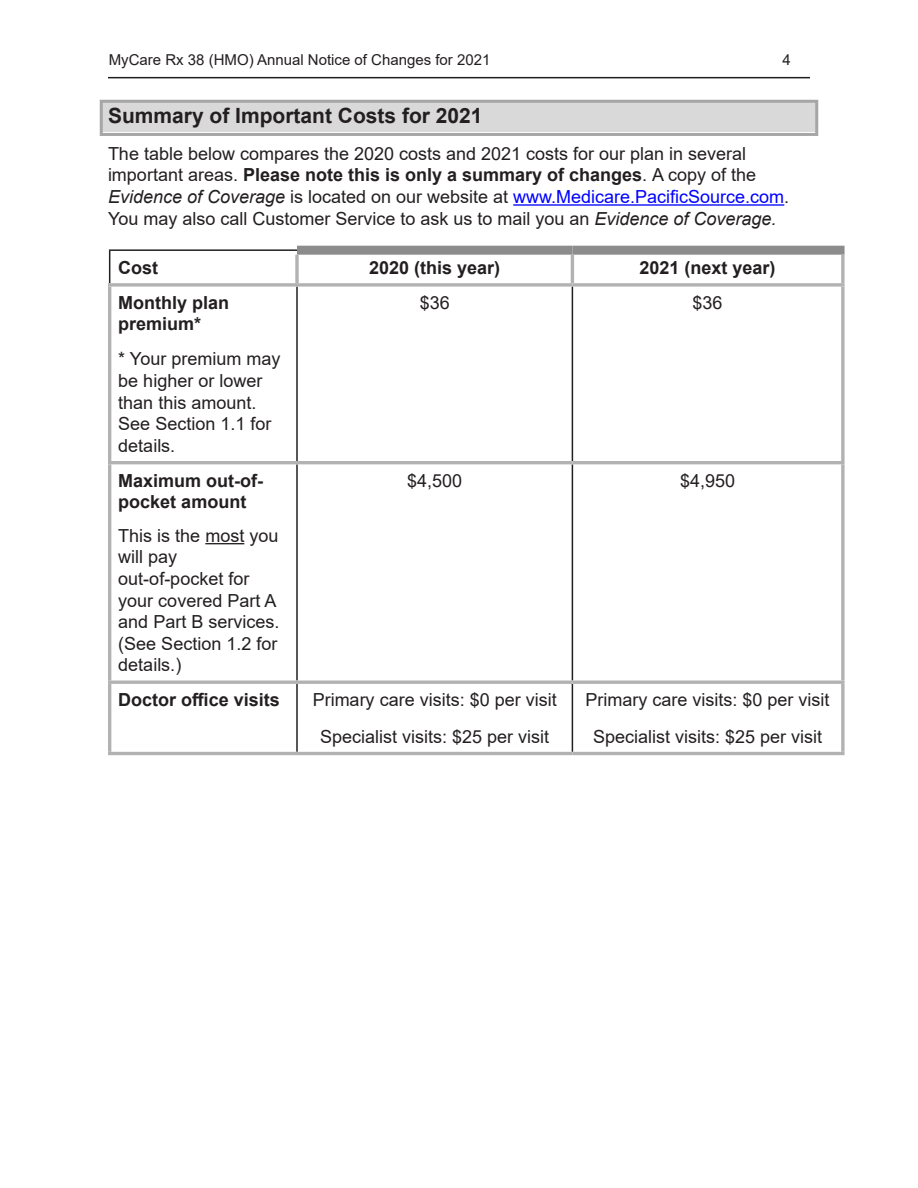
<style>
.page{position:relative;width:918px;height:1188px;background:#fff}
.page>*{position:absolute;margin:0;border:0;box-sizing:border-box;transform-origin:0 0}
.Heading_2_ANOC{font:700 21px "Arial";color:#231f20}
.Table_Header_1{font:18px/21.6px "Arial";color:#231f20}
.Table_Bold_11{font:700 18px/21.6px "Arial";color:#231f20}
.Table_Header_1-2{font:700 18px "Arial";color:#231f20}
.Replace_Text{font:18px "Arial";color:#231f20}
.t1{font:15px "Arial";color:#231f20}
.s1{font-weight:700}
.s2{font-style:italic}
.s3{color:#00f}
</style>
<div class="page">
<hr style="left:108px;top:77px;width:702px;height:1px;background:#231f20">
<div style="left:102px;top:101px;width:714px;height:31px;background:#d9d9d9"></div>
<div style="left:100px;top:100px;width:718px;height:36px;border:3px solid #a6a6a6"></div>
<hr style="left:513px;top:204px;width:271px;height:2px;background:#00f">
<hr style="left:109px;top:249px;width:188px;height:2px;background:#231f20">
<hr style="left:109px;top:251px;width:1px;height:32px;background:#231f20">
<hr style="left:296px;top:287px;width:2px;height:174px;background:#231f20">
<hr style="left:572px;top:287px;width:1px;height:174px;background:#231f20">
<hr style="left:296px;top:464px;width:2px;height:217px;background:#231f20">
<hr style="left:572px;top:464px;width:1px;height:217px;background:#231f20">
<hr style="left:296px;top:684px;width:2px;height:68px;background:#231f20">
<hr style="left:572px;top:684px;width:1px;height:68px;background:#231f20">
<div style="left:297px;top:246px;width:275px;height:9px;background:#8c8c8c"></div>
<div style="left:572px;top:246px;width:273px;height:9px;background:#8c8c8c"></div>
<hr style="left:295px;top:255px;width:4px;height:28px;background:#bdbdbd">
<hr style="left:571px;top:255px;width:3px;height:28px;background:#b2b2b2">
<svg style="left:841px;top:255px;width:4px;height:28px"></svg>
<hr style="left:108px;top:287px;width:3px;height:174px;background:#b2b2b2">
<svg style="left:841px;top:287px;width:4px;height:174px"></svg>
<hr style="left:108px;top:464px;width:3px;height:217px;background:#b2b2b2">
<svg style="left:841px;top:464px;width:4px;height:217px"></svg>
<hr style="left:108px;top:684px;width:3px;height:68px;background:#b2b2b2">
<svg style="left:841px;top:684px;width:4px;height:68px"></svg>
<svg style="left:108px;top:283px;width:189px;height:4px"></svg>
<svg style="left:297px;top:283px;width:275px;height:4px"></svg>
<svg style="left:572px;top:283px;width:273px;height:4px"></svg>
<hr style="left:108px;top:461px;width:189px;height:3px;background:#b2b2b2">
<hr style="left:297px;top:461px;width:275px;height:3px;background:#b2b2b2">
<hr style="left:572px;top:461px;width:273px;height:3px;background:#b2b2b2">
<hr style="left:108px;top:681px;width:189px;height:3px;background:#b2b2b2">
<hr style="left:297px;top:681px;width:275px;height:3px;background:#b2b2b2">
<hr style="left:572px;top:681px;width:273px;height:3px;background:#b2b2b2">
<hr style="left:108px;top:752px;width:189px;height:3px;background:#b2b2b2">
<hr style="left:297px;top:752px;width:275px;height:3px;background:#b2b2b2">
<hr style="left:572px;top:752px;width:273px;height:3px;background:#b2b2b2">
<hr style="left:205px;top:543px;width:39px;height:1px;background:#231f20">
<p class="t1" style="left:109px;top:49px;width:383px">MyCare Rx 38 (HMO) Annual Notice of Changes for 2021</p>
<p class="t1" style="left:782px;top:49px;width:10px">4</p>
<p class="Heading_2_ANOC" style="left:108px;top:101px;width:376px">Summary of Important Costs for 2021</p>
<p class="Table_Header_1" style="left:108px;top:143px;width:683px">The table below compares the 2020 costs and 2021 costs for our plan in several important areas. <span class="s1">Please note this is only a summary of changes</span>. A copy of the <span class="s2">Evidence of Coverage</span> is located on our website at <span class="s3">www.Medicare.PacificSource.com</span>.<br>You may also call Customer Service to ask us to mail you an <span class="s2">Evidence of Coverage.</span></p>
<p class="Table_Header_1-2" style="left:118px;top:255px;width:41px">Cost</p>
<p class="Table_Header_1-2" style="left:369px;top:255px;width:133px">2020 (this year)</p>
<p class="Table_Header_1-2" style="left:640px;top:255px;width:138px">2021 (next year)</p>
<p class="Table_Bold_11" style="left:118px;top:292px;width:113px">Monthly plan premium*</p>
<p class="Table_Header_1" style="left:118px;top:348px;width:164px">* Your premium may be higher or lower than this amount.<br>See Section 1.1 for details.</p>
<p class="Replace_Text" style="left:420px;top:290px;width:32px">$36</p>
<p class="Replace_Text" style="left:693px;top:290px;width:32px">$36</p>
<p class="Table_Bold_11" style="left:118px;top:470px;width:146px">Maximum out-of&shy;pocket amount</p>
<p class="Table_Header_1" style="left:118px;top:525px;width:163px">This is the most you will pay out-of-pocket for your covered Part A and Part B services. (See Section 1.2 for details.)</p>
<p class="Table_Header_1" style="left:407px;top:469px;width:57px">$4,500</p>
<p class="Table_Header_1" style="left:680px;top:469px;width:57px">$4,950</p>
<p class="Table_Bold_11" style="left:118px;top:689px;width:163px">Doctor office visits</p>
<p class="Table_Header_1" style="left:313px;top:689px;width:246px">Primary care visits: $0 per visit</p>
<p class="Table_Header_1" style="left:320px;top:725px;width:231px">Specialist visits: $25 per visit</p>
<p class="Table_Header_1" style="left:586px;top:689px;width:246px">Primary care visits: $0 per visit</p>
<p class="Table_Header_1" style="left:593px;top:725px;width:231px">Specialist visits: $25 per visit</p>
</div>
